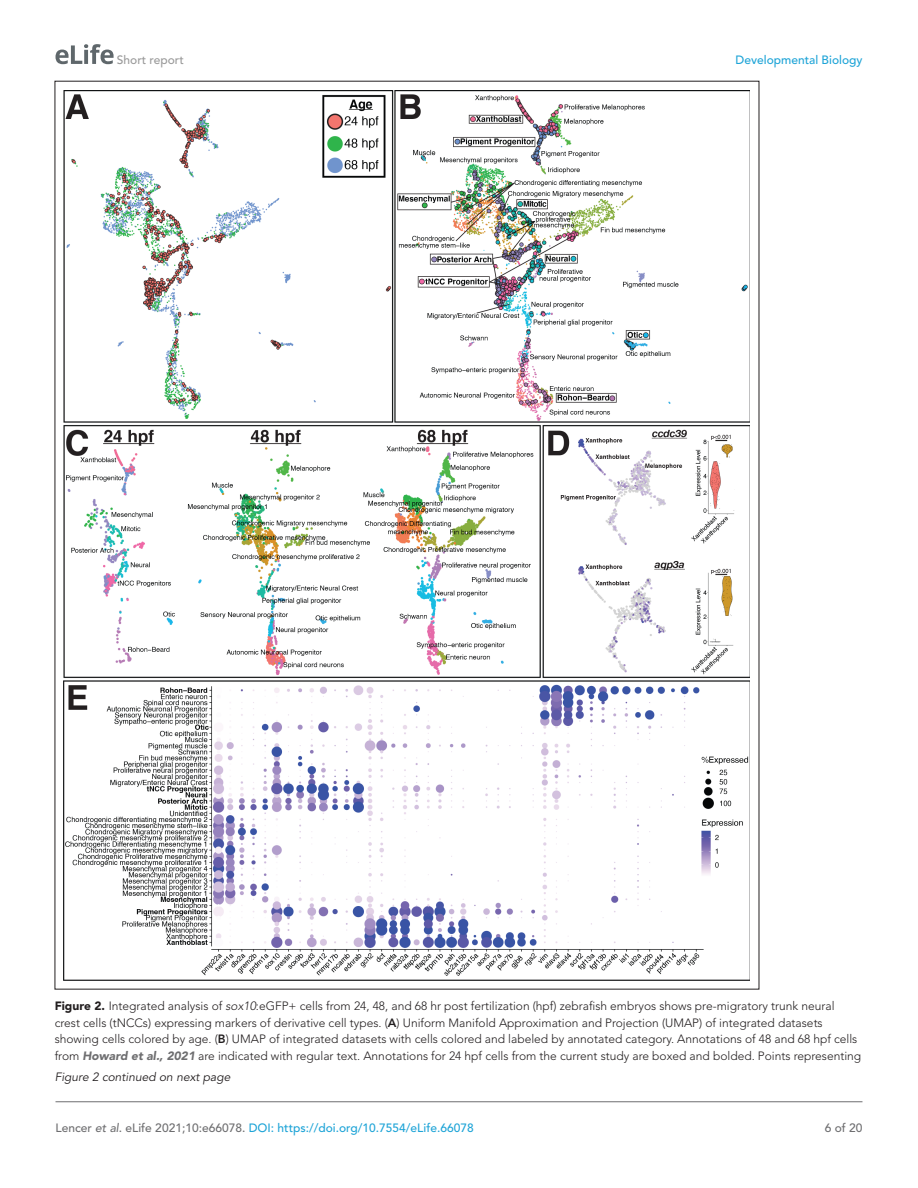
<style>
.page{position:relative;width:918px;height:1188px;background:#fff}
.page>*{position:absolute;margin:0;border:0;box-sizing:border-box;transform-origin:0 0}
.t1{font:300 12px/16.5px "Avenir LT Std";color:#231f20}
.t2{font:500 12px "Avenir LT Std";color:#1ea4d7}
.t3{font:italic 12px "Avenir LT Std";color:#231f20}
.t4{font:500 12px "Avenir LT Std";color:#9a9a9a}
.t5{font:500 12px "Avenir LT Std";color:#6e6e70}
.s1{font-weight:900}
.s2{font-style:italic}
.s3{font-weight:800}
.s4{font-weight:900;font-style:italic;color:#6e6e70}
.s5{color:#6e6e70}
.s6{font-style:italic;color:#6e6e70}
</style>
<div class="page">
<svg style="left:56px;top:44px;width:58px;height:20px"></svg>
<hr style="left:56px;top:1101px;width:806px;height:1px;background:#6e6e70">
<img style="left:64px;top:90px;width:686px;height:890px">
<p class="t4" style="left:117px;top:53px;width:68px">Short report</p>
<p class="t2" style="left:736px;top:53px;width:128px">Developmental Biology</p>
<p class="t1" style="left:55px;top:998px;width:808px"><span class="s1">Figure 2.</span> Integrated analysis of <span class="s2">sox10</span>:eGFP+ cells from 24, 48, and 68 hr post fertilization (hpf) zebrafish embryos shows pre-migratory trunk neural crest cells (tNCCs) expressing markers of derivative cell types. (<span class="s3">A</span>) Uniform Manifold Approximation and Projection (UMAP) of integrated datasets showing cells colored by age. (<span class="s3">B</span>) UMAP of integrated datasets with cells colored and labeled by annotated category. Annotations of 48 and 68 hpf cells from <span class="s4">Howard et al., 2021</span> are indicated with regular text. Annotations for 24 hpf cells from the current study are boxed and bolded. Points representing</p>
<p class="t3" style="left:55px;top:1070px;width:177px">Figure 2 continued on next page</p>
<p class="t2" style="left:56px;top:1121px;width:420px"><span class="s5">Lencer</span> <span class="s6">et al</span><span class="s5">. eLife 2021;10:e66078.</span> DOI: https://doi.org/10.7554/eLife.66078</p>
<p class="t5" style="left:825px;top:1121px;width:39px">6 of 20</p>
</div>
